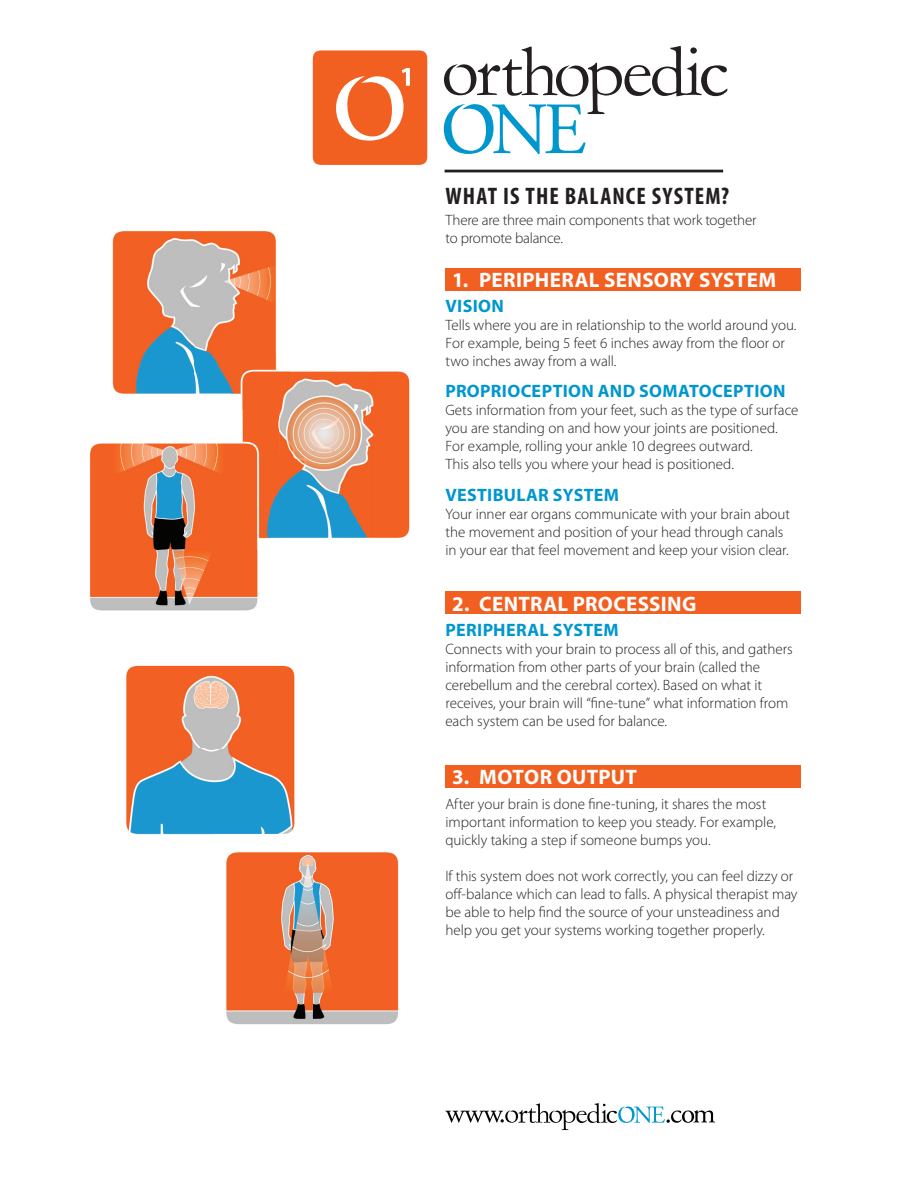
<style>
.page{position:relative;width:918px;height:1188px;background:#fff}
.page>*{position:absolute;margin:0;border:0;box-sizing:border-box;transform-origin:0 0}
.t1{font:700 condensed 24px "Myriad Pro";letter-spacing:.045em;color:#231f20}
.t2{font:700 21px "Myriad Pro";letter-spacing:.015em;color:#fff}
.t3{font:700 18px "Myriad Pro";letter-spacing:.02em;color:#0097ce}
.t4{font:300 15px/18px "Myriad Pro";letter-spacing:-.005em;color:#231f20}
</style>
<div class="page">
<svg style="left:445px;top:1103px;width:270px;height:27px"></svg>
<hr style="left:445px;top:170px;width:278px;height:2px;background:#231f20">
<svg style="left:444px;top:46px;width:283px;height:108px"></svg>
<svg style="left:313px;top:50px;width:114px;height:115px;background:#f3743d"></svg>
<div style="left:446px;top:268px;width:355px;height:23px;background:#f26021"></div>
<div style="left:446px;top:765px;width:355px;height:23px;background:#f26021"></div>
<div style="left:446px;top:591px;width:355px;height:23px;background:#f26021"></div>
<img style="left:112px;top:231px;width:164px;height:80px">
<img style="left:112px;top:311px;width:83px;height:83px">
<img style="left:195px;top:311px;width:81px;height:49px">
<img style="left:195px;top:360px;width:37px;height:34px">
<img style="left:279px;top:371px;width:131px;height:167px">
<img style="left:242px;top:410px;width:37px;height:128px">
<img style="left:232px;top:353px;width:58px;height:57px">
<img style="left:90px;top:443px;width:142px;height:81px">
<img style="left:90px;top:524px;width:168px;height:87px">
<img style="left:232px;top:426px;width:38px;height:124px">
<img style="left:126px;top:665px;width:169px;height:170px">
<img style="left:226px;top:852px;width:173px;height:173px">
<img style="left:216px;top:834px;width:79px;height:1px">
<h1 class="t1" style="left:446px;top:181px;width:285px">WHAT IS THE BALANCE SYSTEM?</h1>
<p class="t4" style="left:446px;top:210px;width:312px">There are three main components that work together to promote balance.</p>
<h2 class="t2" style="left:452px;top:266px;width:325px">1. PERIPHERAL SENSORY SYSTEM</h2>
<p class="t3" style="left:446px;top:294px;width:60px">VISION</p>
<p class="t4" style="left:446px;top:315px;width:353px">Tells where you are in relationship to the world around you.<br>For example, being 5 feet 6 inches away from the floor or two inches away from a wall.</p>
<p class="t3" style="left:446px;top:379px;width:342px">PROPRIOCEPTION AND SOMATOCEPTION</p>
<p class="t4" style="left:446px;top:401px;width:354px">Gets information from your feet, such as the type of surface you are standing on and how your joints are positioned.<br>For example, rolling your ankle 10 degrees outward.<br>This also tells you where your head is positioned.</p>
<p class="t3" style="left:446px;top:483px;width:175px">VESTIBULAR SYSTEM</p>
<p class="t4" style="left:446px;top:504px;width:346px">Your inner ear organs communicate with your brain about the movement and position of your head through canals in your ear that feel movement and keep your vision clear.</p>
<h2 class="t2" style="left:452px;top:590px;width:246px">2. CENTRAL PROCESSING</h2>
<p class="t3" style="left:446px;top:618px;width:175px">PERIPHERAL SYSTEM</p>
<p class="t4" style="left:446px;top:639px;width:349px">Connects with your brain to process all of this, and gathers information from other parts of your brain (called the cerebellum and the cerebral cortex). Based on what it receives, your brain will “fine-tune” what information from each system can be used for balance.</p>
<h2 class="t2" style="left:452px;top:763px;width:186px">3. MOTOR OUTPUT</h2>
<p class="t4" style="left:446px;top:795px;width:332px">After your brain is done fine-tuning, it shares the most important information to keep you steady. For example, quickly taking a step if someone bumps you.</p>
<p class="t4" style="left:446px;top:867px;width:354px">If this system does not work correctly, you can feel dizzy or off-balance which can lead to falls. A physical therapist may be able to help find the source of your unsteadiness and help you get your systems working together properly.</p>
</div>
